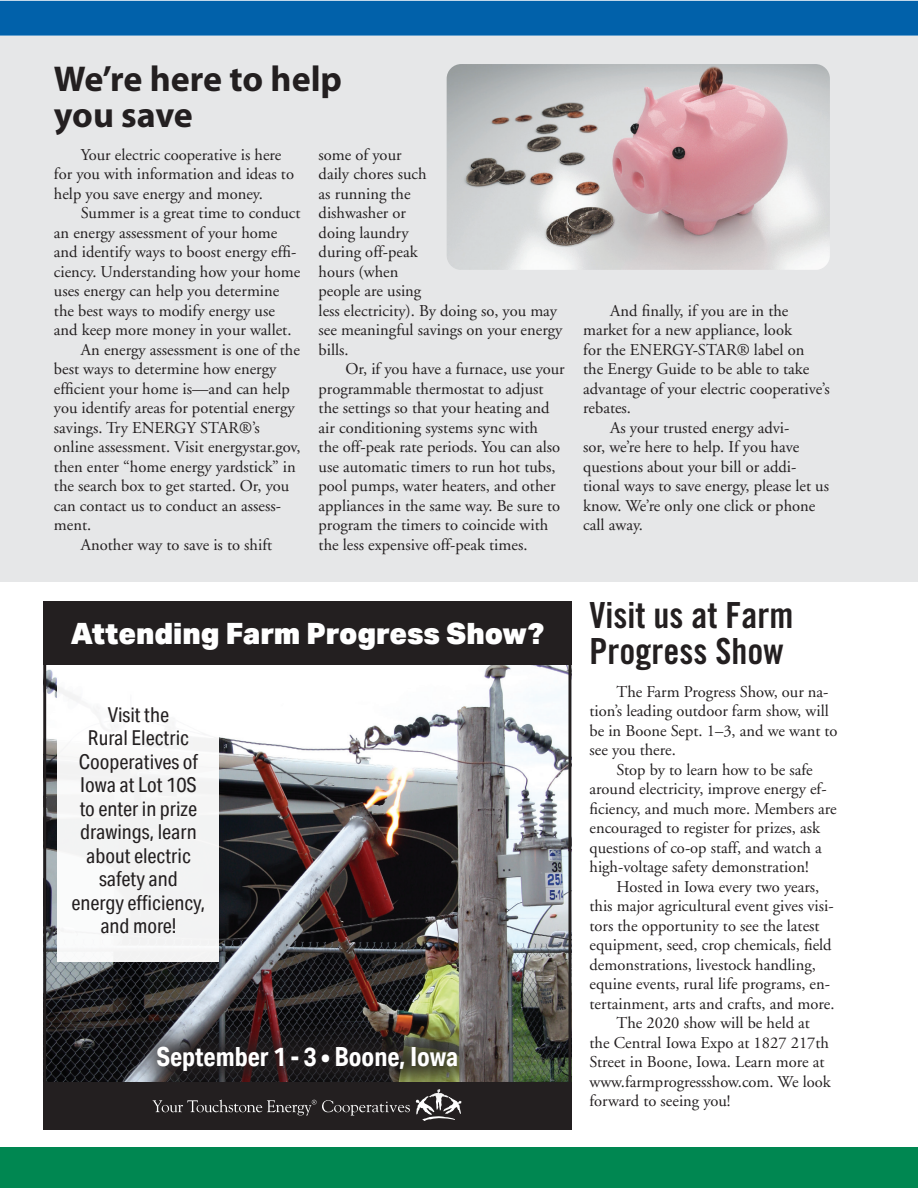
<style>
.page{position:relative;width:918px;height:1188px;background:#fff}
.page>*{position:absolute;margin:0;border:0;box-sizing:border-box;transform-origin:0 0}
.t1{font:36px/36px "Trade Gothic LT Std Bd Cn 20";color:#231f20}
.t2{font:700 36px/36px "Myriad Pro";letter-spacing:-.005em;color:#231f20}
.t3{font:900 29.4px "Aktiv Grotesk";color:#fff}
.t4{font:700 26.4px "Aktiv Grotesk Cd";color:#fff}
.t5{font:20.55px/23.5px "Aktiv Grotesk Cd";color:#231f20;text-align:center}
.t6{font:16.5px/19.5px "Adobe Garamond";color:#231f20}
</style>
<div class="page">
<div style="left:0;top:1px;width:918px;height:34px;background:#0161aa"></div>
<div style="left:0;top:1148px;width:918px;height:40px;background:#008751"></div>
<div style="left:0;top:37px;width:918px;height:545px;background:#e6e7e8"></div>
<img style="left:447px;top:64px;width:383px;height:206px">
<div style="left:43px;top:1080px;width:528px;height:49px;background:#231f20"></div>
<img style="left:47px;top:665px;width:520px;height:417px">
<div style="left:43px;top:601px;width:528px;height:64px;background:#231f20"></div>
<svg style="left:416px;top:1105px;width:45px;height:16px"></svg>
<svg style="left:155px;top:1105px;width:255px;height:11px"></svg>
<div style="left:57px;top:679px;width:161px;height:283px;background:#f5f5f5"></div>
<svg style="left:123px;top:1013px;width:368px;height:92px"></svg>
<div style="left:43px;top:601px;width:528px;height:528px;border:3px solid #231f20"></div>
<h1 class="t2" style="left:54px;top:59px;width:290px">We’re here to help you save</h1>
<p class="t6" style="left:54px;top:145px;width:242px;text-indent:27px">Your electric cooperative is here for you with information and ideas to help you save energy and money.</p>
<p class="t6" style="left:81px;top:204px;width:221px">Summer is a great time to conduct</p>
<p class="t6" style="left:54px;top:223px;width:225px">an energy assessment of your home</p>
<p class="t6" style="left:54px;top:243px;width:244px">and identify ways to boost energy effi-</p>
<p class="t6" style="left:54px;top:262px;width:248px">ciency. Understanding how your home</p>
<p class="t6" style="left:54px;top:282px;width:227px">uses energy can help you determine</p>
<p class="t6" style="left:54px;top:301px;width:222px">the best ways to modify energy use</p>
<p class="t6" style="left:54px;top:321px;width:239px">and keep more money in your wallet.</p>
<p class="t6" style="left:81px;top:340px;width:220px">An energy assessment is one of the</p>
<p class="t6" style="left:54px;top:360px;width:224px">best ways to determine how energy</p>
<p class="t6" style="left:54px;top:379px;width:237px">efficient your home is––and can help</p>
<p class="t6" style="left:54px;top:399px;width:242px">you identify areas for potential energy</p>
<p class="t6" style="left:54px;top:418px;width:207px">savings. Try ENERGY STAR®’s</p>
<p class="t6" style="left:54px;top:438px;width:248px">online assessment. Visit energystar.gov,</p>
<p class="t6" style="left:54px;top:457px;width:243px">then enter “home energy yardstick” in</p>
<p class="t6" style="left:54px;top:477px;width:237px">the search box to get started. Or, you</p>
<p class="t6" style="left:54px;top:496px;width:229px">can contact us to conduct an assess-</p>
<p class="t6" style="left:54px;top:516px;width:39px">ment.</p>
<p class="t6" style="left:81px;top:535px;width:193px">Another way to save is to shift</p>
<p class="t6" style="left:319px;top:145px;width:245px">some of your<br>daily chores such<br>as running the<br>dishwasher or<br>doing laundry<br>during off-peak<br>hours (when<br>people are using<br>less electricity). By doing so, you may see meaningful savings on your energy bills.</p>
<p class="t6" style="left:319px;top:360px;width:248px;text-indent:27px">Or, if you have a furnace, use your programmable thermostat to adjust the settings so that your heating and air conditioning systems sync with<br>the off-peak rate periods. You can also use automatic timers to run hot tubs, pool pumps, water heaters, and other appliances in the same way. Be sure to program the timers to coincide with the less expensive off-peak times.</p>
<p class="t6" style="left:610px;top:301px;width:180px">And finally, if you are in the</p>
<p class="t6" style="left:583px;top:321px;width:210px">market for a new appliance, look</p>
<p class="t6" style="left:583px;top:340px;width:223px">for the ENERGY-STAR® label on</p>
<p class="t6" style="left:583px;top:360px;width:228px">the Energy Guide to be able to take</p>
<p class="t6" style="left:583px;top:379px;width:248px">advantage of your electric cooperative’s</p>
<p class="t6" style="left:583px;top:399px;width:49px">rebates.</p>
<p class="t6" style="left:610px;top:418px;width:181px">As your trusted energy advi-</p>
<p class="t6" style="left:583px;top:438px;width:218px">sor, we’re here to help. If you have</p>
<p class="t6" style="left:583px;top:457px;width:215px">questions about your bill or addi-</p>
<p class="t6" style="left:583px;top:477px;width:247px">tional ways to save energy, please let us</p>
<p class="t6" style="left:583px;top:496px;width:234px">know. We’re only one click or phone</p>
<p class="t6" style="left:583px;top:516px;width:61px">call away.</p>
<h2 class="t3" style="left:70px;top:615px;width:475px">Attending Farm Progress Show?</h2>
<p class="t5" style="left:72px;top:703px;width:135px">Visit the<br>Rural Electric<br>Cooperatives of<br>Iowa at Lot 10S to enter in prize drawings, learn about electric safety and energy efficiency, and more!</p>
<h3 class="t4" style="left:156px;top:1040px;width:303px">September 1 - 3 • Boone, Iowa</h3>
<h1 class="t1" style="left:590px;top:596px;width:205px">Visit us at Farm<br>Progress Show</h1>
<p class="t6" style="left:616px;top:682px;width:214px">The Farm Progress Show, our na-</p>
<p class="t6" style="left:590px;top:701px;width:241px">tion’s leading outdoor farm show, will</p>
<p class="t6" style="left:590px;top:721px;width:250px">be in Boone Sept. 1–3, and we want to</p>
<p class="t6" style="left:590px;top:740px;width:88px">see you there.</p>
<p class="t6" style="left:616px;top:760px;width:198px">Stop by to learn how to be safe</p>
<p class="t6" style="left:590px;top:779px;width:239px">around electricity, improve energy ef-</p>
<p class="t6" style="left:590px;top:799px;width:249px">ficiency, and much more. Members are</p>
<p class="t6" style="left:590px;top:818px;width:232px">encouraged to register for prizes, ask</p>
<p class="t6" style="left:590px;top:838px;width:234px">questions of co-op staff, and watch a</p>
<p class="t6" style="left:590px;top:857px;width:221px">high-voltage safety demonstration!</p>
<p class="t6" style="left:616px;top:877px;width:204px">Hosted in Iowa every two years,</p>
<p class="t6" style="left:590px;top:897px;width:246px">this major agricultural event gives visi-</p>
<p class="t6" style="left:590px;top:916px;width:232px">tors the opportunity to see the latest</p>
<p class="t6" style="left:590px;top:936px;width:244px">equipment, seed, crop chemicals, field</p>
<p class="t6" style="left:590px;top:955px;width:228px">demonstrations, livestock handling,</p>
<p class="t6" style="left:590px;top:975px;width:242px">equine events, rural life programs, en-</p>
<p class="t6" style="left:590px;top:994px;width:246px">tertainment, arts and crafts, and more.</p>
<p class="t6" style="left:616px;top:1014px;width:195px">The 2020 show will be held at</p>
<p class="t6" style="left:590px;top:1033px;width:241px">the Central Iowa Expo at 1827 217th</p>
<p class="t6" style="left:590px;top:1053px;width:237px">Street in Boone, Iowa. Learn more at</p>
<p class="t6" style="left:590px;top:1072px;width:243px">www.farmprogressshow.com. We look</p>
<p class="t6" style="left:590px;top:1092px;width:143px">forward to seeing you!</p>
</div>
